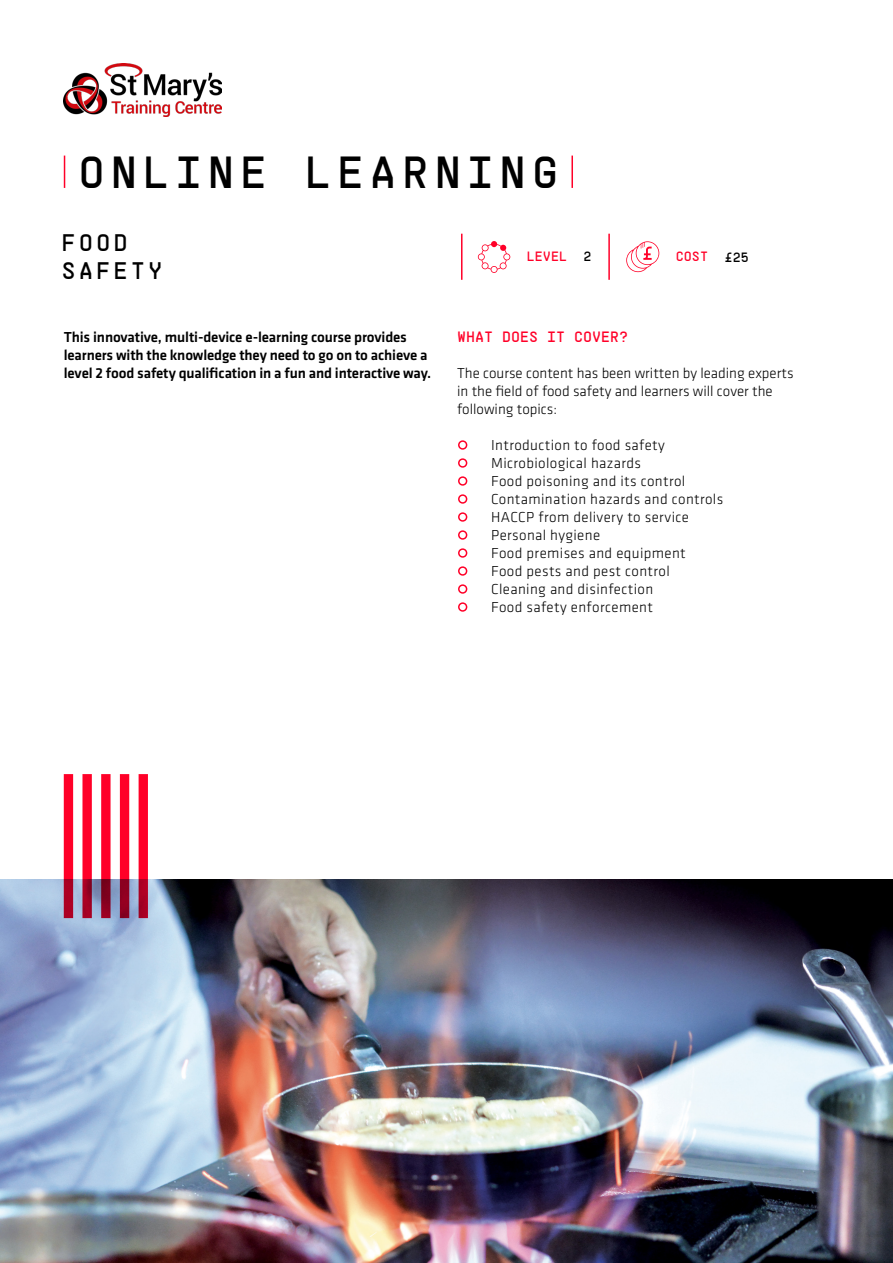
<style>
.page{position:relative;width:893px;height:1263px;background:#fff}
.page>*{position:absolute;margin:0;border:0;box-sizing:border-box;transform-origin:0 0}
.TITLE_1{font:45px "Supply";letter-spacing:.12em;color:#000}
.TITLE_2{font:24px "Supply";letter-spacing:.12em;color:#000}
.BODY_TEXT{font:300 15px "Klavika Basic";letter-spacing:.025em;color:#000}
.INTRODUCTION_TYPE{font:500 15px/18px "Klavika Basic";letter-spacing:-.01em;color:#000}
.BODY_TEXT-2{font:300 15px/18px "Klavika Basic";color:#000}
.Paragraph_Style_1{font:15px "Supply";color:#ff0028}
.t1{font:13.5px "Supply";color:#ff0028}
.t2{font:13.5px "Supply";color:#000}
</style>
<div class="page">
<svg style="left:478px;top:241px;width:32px;height:32px"></svg>
<img style="left:1px;top:879px;width:892px;height:384px">
<hr style="left:461px;top:234px;width:1px;height:46px;background:#ff0028">
<hr style="left:608px;top:234px;width:2px;height:46px;background:#ff0028">
<svg style="left:626px;top:241px;width:33px;height:31px"></svg>
<svg style="left:458px;top:440px;width:10px;height:10px"></svg>
<svg style="left:458px;top:458px;width:10px;height:10px"></svg>
<svg style="left:458px;top:476px;width:10px;height:10px"></svg>
<svg style="left:458px;top:494px;width:10px;height:10px"></svg>
<svg style="left:458px;top:512px;width:10px;height:10px"></svg>
<svg style="left:458px;top:530px;width:10px;height:10px"></svg>
<svg style="left:458px;top:548px;width:10px;height:10px"></svg>
<svg style="left:458px;top:566px;width:10px;height:10px"></svg>
<svg style="left:458px;top:584px;width:10px;height:10px"></svg>
<svg style="left:458px;top:602px;width:10px;height:10px"></svg>
<hr style="left:64px;top:156px;width:1px;height:32px;background:#ff0028">
<hr style="left:571px;top:156px;width:2px;height:32px;background:#ff0028">
<svg style="left:139px;top:774px;width:9px;height:144px"></svg>
<svg style="left:120px;top:774px;width:9px;height:144px"></svg>
<svg style="left:101px;top:774px;width:10px;height:144px"></svg>
<svg style="left:82px;top:774px;width:10px;height:144px"></svg>
<svg style="left:64px;top:774px;width:9px;height:144px"></svg>
<img style="left:64px;top:63px;width:157px;height:53px">
<p class="TITLE_1" style="left:78px;top:141px;width:482px">ONLINE LEARNING</p>
<p class="TITLE_2" style="left:62px;top:226px;width:68px">FOOD</p>
<p class="TITLE_2" style="left:62px;top:254px;width:102px">SAFETY</p>
<p class="INTRODUCTION_TYPE" style="left:64px;top:328px;width:369px">This innovative, multi-device e-learning course provides learners with the knowledge they need to go on to achieve a level 2 food safety qualification in a fun and interactive way.</p>
<p class="t1" style="left:527px;top:247px;width:42px">LEVEL</p>
<p class="t2" style="left:584px;top:247px;width:10px">2</p>
<p class="t1" style="left:676px;top:247px;width:34px">COST</p>
<p class="t2" style="left:725px;top:247px;width:26px">£25</p>
<p class="Paragraph_Style_1" style="left:457px;top:326px;width:173px">WHAT DOES IT COVER?</p>
<p class="BODY_TEXT-2" style="left:457px;top:364px;width:338px">The course content has been written by leading experts in the field of food safety and learners will cover the following topics:</p>
<p class="BODY_TEXT" style="left:491px;top:436px;width:175px">Introduction to food safety</p>
<p class="BODY_TEXT" style="left:491px;top:454px;width:151px">Microbiological hazards</p>
<p class="BODY_TEXT" style="left:491px;top:472px;width:196px">Food poisoning and its control</p>
<p class="BODY_TEXT" style="left:491px;top:490px;width:234px">Contamination hazards and controls</p>
<p class="BODY_TEXT" style="left:491px;top:508px;width:199px">HACCP from delivery to service</p>
<p class="BODY_TEXT" style="left:491px;top:526px;width:111px">Personal hygiene</p>
<p class="BODY_TEXT" style="left:491px;top:544px;width:196px">Food premises and equipment</p>
<p class="BODY_TEXT" style="left:491px;top:562px;width:180px">Food pests and pest control</p>
<p class="BODY_TEXT" style="left:491px;top:580px;width:164px">Cleaning and disinfection</p>
<p class="BODY_TEXT" style="left:491px;top:598px;width:163px">Food safety enforcement</p>
</div>
